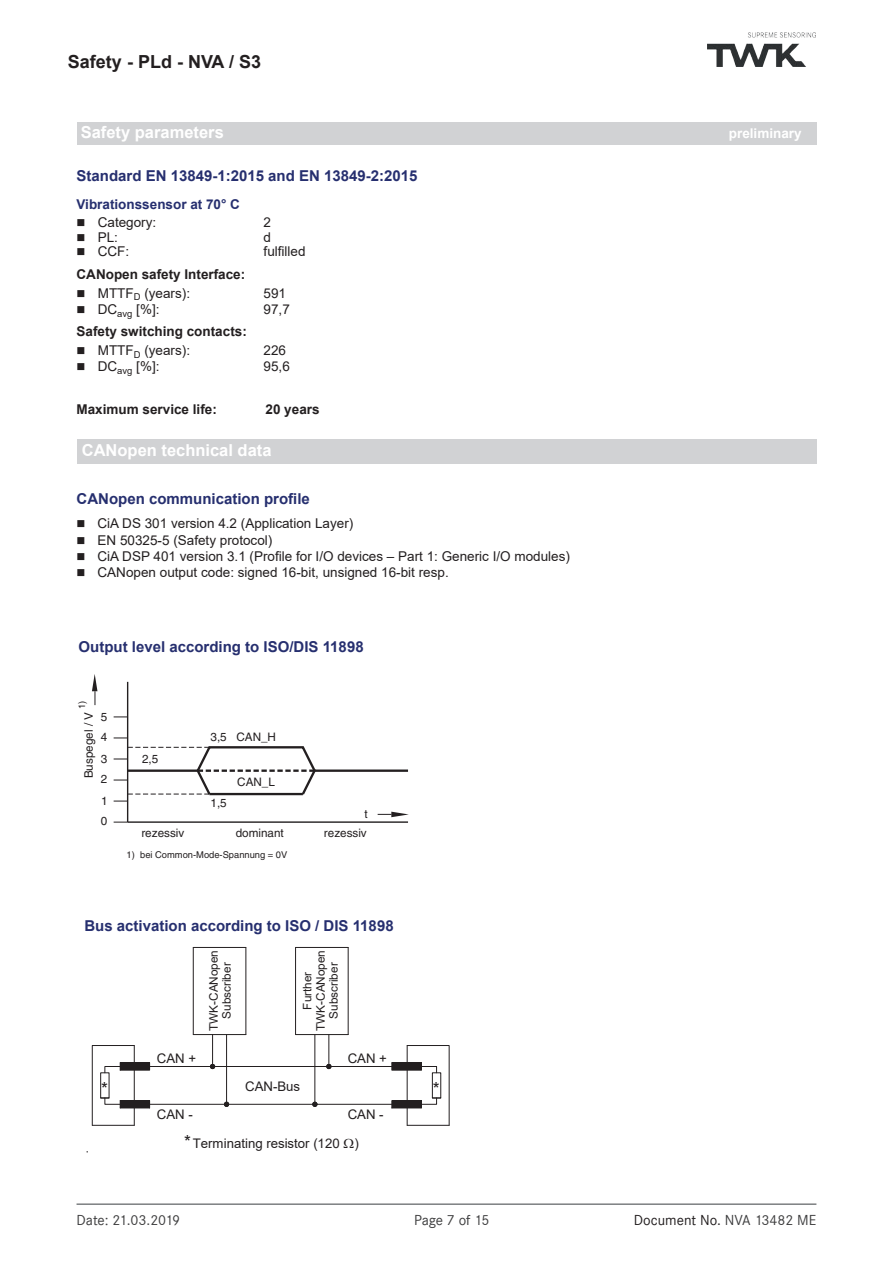
<style>
.page{position:relative;width:893px;height:1263px;background:#fff}
.page>*{position:absolute;margin:0;border:0;box-sizing:border-box;transform-origin:0 0}
.t1{font:700 18px "Arial";color:#231f20}
.t2{font:17.7px "Arial";color:#231f20}
.t3{font:700 16.5px "Arial";color:#fff}
.t4{font:700 15px "Arial";color:#262f6f}
.t5{font:15px "Corporate S";letter-spacing:-.01em;color:#3e3e3f}
.t6{font:15px "Corporate S";color:#231f20}
.t7{font:13.5px "Arial";color:#231f20}
.t8{font:700 13.5px "Arial";color:#231f20}
.t9{font:700 13.5px "Arial";color:#262f6f}
.t10{font:700 13.5px "Arial";color:#fff}
.t11{font:13.2px "Arial";color:#231f20}
.t12{font:11.7px/21px "Helvetica";color:#231f20;text-align:justify}
.t13{font:11.7px/13.2px "Arial";color:#231f20;text-align:center}
.t14{font:9.3px "Helvetica";color:#231f20}
.s1{font-size:17.7px}
.s2{color:#3e3e3f}
</style>
<div class="page">
<hr style="left:77px;top:1203px;width:739px;height:2px;background:#7c7f81">
<img style="left:707px;top:33px;width:108px;height:33px">
<div style="left:78px;top:439px;width:739px;height:25px;background:#d1d2d4"></div>
<hr style="left:127px;top:682px;width:1px;height:140px;background:#231f20">
<hr style="left:128px;top:821px;width:280px;height:2px;background:#231f20">
<svg style="left:378px;top:812px;width:31px;height:5px"></svg>
<svg style="left:114px;top:822px;width:14px;height:1px"></svg>
<svg style="left:114px;top:737px;width:13px;height:1px"></svg>
<svg style="left:114px;top:716px;width:13px;height:1px"></svg>
<svg style="left:92px;top:674px;width:5px;height:31px"></svg>
<svg style="left:114px;top:745px;width:294px;height:57px"></svg>
<hr style="left:226px;top:1034px;width:1px;height:70px;background:#231f20">
<svg style="left:92px;top:1045px;width:58px;height:81px"></svg>
<hr style="left:150px;top:1104px;width:77px;height:1px;background:#231f20">
<svg style="left:210px;top:1064px;width:6px;height:6px"></svg>
<hr style="left:150px;top:1066px;width:63px;height:1px;background:#231f20">
<hr style="left:212px;top:1034px;width:1px;height:32px;background:#231f20">
<svg style="left:224px;top:1101px;width:7px;height:6px"></svg>
<hr style="left:315px;top:1034px;width:1px;height:70px;background:#231f20">
<svg style="left:391px;top:1045px;width:59px;height:81px"></svg>
<hr style="left:315px;top:1104px;width:77px;height:1px;background:#231f20">
<svg style="left:310px;top:1101px;width:8px;height:6px"></svg>
<hr style="left:329px;top:1034px;width:1px;height:32px;background:#231f20">
<hr style="left:329px;top:1066px;width:63px;height:1px;background:#231f20">
<svg style="left:326px;top:1064px;width:6px;height:5px"></svg>
<hr style="left:213px;top:1066px;width:116px;height:1px;background:#231f20">
<hr style="left:227px;top:1104px;width:88px;height:1px;background:#231f20">
<hr style="left:193px;top:947px;width:1px;height:87px;background:#231f20">
<hr style="left:246px;top:947px;width:1px;height:87px;background:#231f20">
<hr style="left:348px;top:947px;width:1px;height:87px;background:#231f20">
<hr style="left:295px;top:947px;width:1px;height:87px;background:#231f20">
<hr style="left:296px;top:947px;width:52px;height:1px;background:#231f20">
<hr style="left:296px;top:1034px;width:52px;height:1px;background:#231f20">
<hr style="left:193px;top:947px;width:53px;height:1px;background:#231f20">
<hr style="left:193px;top:1034px;width:53px;height:1px;background:#231f20">
<div style="left:77px;top:122px;width:739px;height:23px;background:#d1d2d4"></div>
<h1 class="t1" style="left:68px;top:49px;width:195px">Safety - PLd - NVA / S3</h1>
<p class="t3" style="left:81px;top:121px;width:145px">Safety parameters</p>
<p class="t10" style="left:729px;top:124px;width:74px">preliminary</p>
<p class="t4" style="left:77px;top:165px;width:342px">Standard EN 13849-1:2015 and EN 13849-2:2015</p>
<p class="t9" style="left:77px;top:194px;width:165px">Vibrationssensor at 70° C</p>
<p class="t7" style="left:77px;top:213px;width:81px">■ Category:</p>
<p class="t7" style="left:264px;top:213px;width:9px">2</p>
<p class="t7" style="left:77px;top:228px;width:43px">■ PL:</p>
<p class="t7" style="left:264px;top:228px;width:9px">d</p>
<p class="t7" style="left:77px;top:242px;width:54px">■ CCF:</p>
<p class="t7" style="left:264px;top:242px;width:44px">fulfilled</p>
<p class="t8" style="left:77px;top:265px;width:170px">CANopen safety Interface:</p>
<p class="t7" style="left:77px;top:284px;width:115px">■ MTTF<sub>D</sub> (years):</p>
<p class="t7" style="left:264px;top:284px;width:24px">591</p>
<p class="t7" style="left:77px;top:300px;width:84px">■ DC<sub>avg</sub> [%]:</p>
<p class="t7" style="left:264px;top:300px;width:28px">97,7</p>
<p class="t8" style="left:77px;top:322px;width:172px">Safety switching contacts:</p>
<p class="t7" style="left:77px;top:341px;width:115px">■ MTTF<sub>D</sub> (years):</p>
<p class="t7" style="left:264px;top:341px;width:24px">226</p>
<p class="t7" style="left:77px;top:357px;width:84px">■ DC<sub>avg</sub> [%]:</p>
<p class="t7" style="left:264px;top:357px;width:28px">95,6</p>
<p class="t8" style="left:77px;top:400px;width:142px">Maximum service life:</p>
<p class="t8" style="left:266px;top:400px;width:56px">20 years</p>
<p class="t3" style="left:82px;top:438px;width:191px">CANopen technical data</p>
<p class="t4" style="left:77px;top:488px;width:235px">CANopen communication profile</p>
<p class="t7" style="left:77px;top:514px;width:278px">■ CiA DS 301 version 4.2 (Application Layer)</p>
<p class="t7" style="left:77px;top:531px;width:197px">■ EN 50325-5 (Safety protocol)</p>
<p class="t7" style="left:77px;top:547px;width:495px">■ CiA DSP 401 version 3.1 (Profile for I/O devices – Part 1: Generic I/O modules)</p>
<p class="t7" style="left:77px;top:563px;width:374px">■ CANopen output code: signed 16-bit, unsigned 16-bit resp.</p>
<p class="t4" style="left:79px;top:636px;width:287px">Output level according to ISO/DIS 11898</p>
<p class="t14" style="left:77px;top:709px;width:10px;rotate:-90deg">1)</p>
<p class="t12" style="left:78px;top:778px;width:68px;rotate:-90deg">Buspegel / V</p>
<p class="t12" style="left:101px;top:706px;width:9px">5<br>4<br>3<br>2<br>1<br>0</p>
<p class="t12" style="left:142px;top:748px;width:18px">2,5</p>
<p class="t12" style="left:210px;top:726px;width:67px">3,5 CAN_H</p>
<p class="t12" style="left:210px;top:792px;width:18px">1,5</p>
<p class="t12" style="left:237px;top:771px;width:39px">CAN_L</p>
<p class="t12" style="left:365px;top:803px;width:5px">t</p>
<p class="t12" style="left:236px;top:822px;width:50px">dominant</p>
<p class="t12" style="left:324px;top:822px;width:44px">rezessiv</p>
<p class="t12" style="left:141px;top:822px;width:44px">rezessiv</p>
<p class="t14" style="left:127px;top:849px;width:162px">1) bei Common-Mode-Spannung = 0V</p>
<p class="t4" style="left:84px;top:915px;width:311px">Bus activation according to ISO / DIS 11898</p>
<p class="t11" style="left:157px;top:1049px;width:41px">CAN +</p>
<p class="t13" style="left:207px;top:1031px;width:83px;rotate:-90deg">TWK-CANopen<br>Subscriber</p>
<p class="t13" style="left:301px;top:1031px;width:83px;rotate:-90deg">Further<br>TWK-CANopen<br>Subscriber</p>
<p class="t11" style="left:348px;top:1049px;width:41px">CAN +</p>
<p class="t11" style="left:245px;top:1077px;width:56px">CAN-Bus</p>
<h2 class="t2" style="left:101px;top:1076px;width:8px">*</h2>
<h2 class="t2" style="left:433px;top:1076px;width:8px">*</h2>
<p class="t11" style="left:157px;top:1105px;width:37px">CAN -</p>
<p class="t11" style="left:348px;top:1105px;width:37px">CAN -</p>
<p class="t11" style="left:184px;top:1134px;width:176px"><span class="s1">*</span>Terminating resistor (120 )</p>
<p class="t5" style="left:77px;top:1211px;width:105px">Date: 21.03.2019</p>
<p class="t5" style="left:414px;top:1211px;width:77px">Page 7 of 15</p>
<p class="t6" style="left:634px;top:1211px;width:184px">Document No. <span class="s2">NVA 13482 ME</span></p>
</div>
